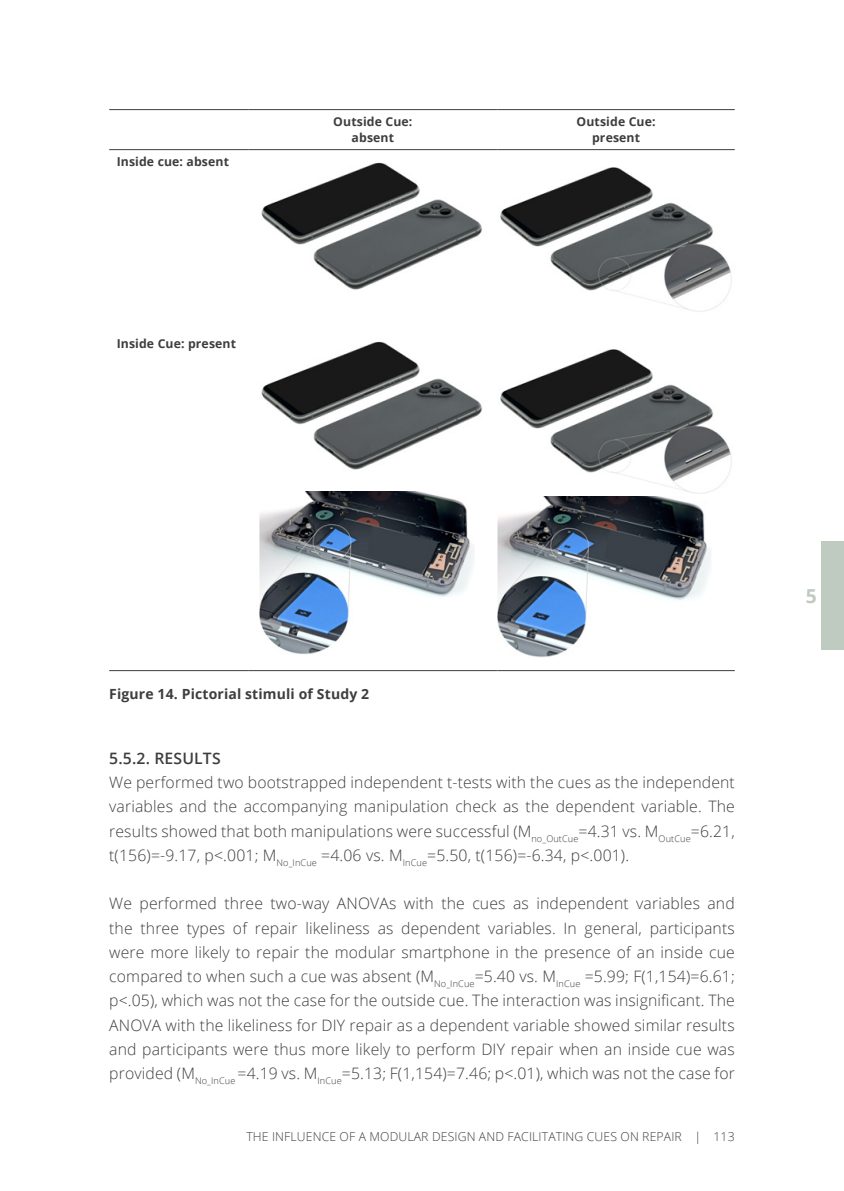
<style>
.page{position:relative;width:844px;height:1191px;background:#fff}
.page>*{position:absolute;margin:0;border:0;box-sizing:border-box;transform-origin:0 0}
.t1{font:700 19.25px "Open Sans";color:#bfcbc1}
.Standaard{font:300 15.75px/24.3px "Open Sans";letter-spacing:.01em;color:#3e3e3f;text-align:justify}
.Kop_2{font:600 15.75px "Open Sans";letter-spacing:.01em;color:#3e3e3f}
.PLATE_-_Caption_Figure_Table_Description{font:700 14px "Open Sans";letter-spacing:.01em;color:#3e3e3f}
.Standaard-2{font:700 12.25px "Open Sans";letter-spacing:.01em;color:#3e3e3f}
.t2{font:300 12.25px "Open Sans";letter-spacing:.01em;color:#3e3e3f}
</style>
<div class="page">
<div style="left:821px;top:541px;width:22px;height:108px;background:#bfcbc1"></div>
<hr style="left:109px;top:109px;width:139px;height:1px;background:#3e3e3f">
<hr style="left:248px;top:109px;width:249px;height:1px;background:#3e3e3f">
<hr style="left:497px;top:109px;width:237px;height:1px;background:#3e3e3f">
<hr style="left:109px;top:149px;width:139px;height:1px;background:#3e3e3f">
<hr style="left:248px;top:149px;width:249px;height:1px;background:#3e3e3f">
<hr style="left:497px;top:149px;width:237px;height:1px;background:#3e3e3f">
<hr style="left:109px;top:670px;width:139px;height:1px;background:#3e3e3f">
<hr style="left:248px;top:670px;width:249px;height:1px;background:#3e3e3f">
<hr style="left:497px;top:670px;width:237px;height:1px;background:#3e3e3f">
<img style="left:261px;top:162px;width:221px;height:128px">
<img style="left:500px;top:167px;width:232px;height:145px">
<img style="left:259px;top:491px;width:215px;height:164px">
<img style="left:261px;top:341px;width:221px;height:129px">
<img style="left:497px;top:496px;width:214px;height:161px">
<img style="left:500px;top:349px;width:232px;height:145px">
<p class="Standaard-2" style="left:117px;top:153px;width:114px">Inside cue: absent</p>
<p class="Standaard-2" style="left:117px;top:335px;width:121px">Inside Cue: present</p>
<p class="Standaard-2" style="left:333px;top:113px;width:81px">Outside Cue:</p>
<p class="Standaard-2" style="left:351px;top:129px;width:44px">absent</p>
<p class="Standaard-2" style="left:576px;top:113px;width:81px">Outside Cue:</p>
<p class="Standaard-2" style="left:592px;top:129px;width:49px">present</p>
<p class="PLATE_-_Caption_Figure_Table_Description" style="left:109px;top:684px;width:261px">Figure 14. Pictorial stimuli of Study 2</p>
<p class="Kop_2" style="left:109px;top:747px;width:113px">5.5.2. RESULTS</p>
<p class="Standaard" style="left:109px;top:769px;width:627px">We performed two bootstrapped independent t-tests with the cues as the independent variables and the accompanying manipulation check as the dependent variable. The results showed that both manipulations were successful (M<sub>no_OutCue</sub>=4.31 vs. M<sub>OutCue</sub>=6.21, t(156)=-9.17, p&lt;.001; M<sub>No_InCue</sub> =4.06 vs. M<sub>InCue</sub>=5.50, t(156)=-6.34, p&lt;.001).</p>
<p class="Standaard" style="left:109px;top:891px;width:627px">We performed three two-way ANOVAs with the cues as independent variables and the three types of repair likeliness as dependent variables. In general, participants were more likely to repair the modular smartphone in the presence of an inside cue compared to when such a cue was absent (M<sub>No_InCue</sub>=5.40 vs. M<sub>InCue</sub> =5.99; F(1,154)=6.61; p&lt;.05), which was not the case for the outside cue. The interaction was insignificant. The ANOVA with the likeliness for DIY repair as a dependent variable showed similar results and participants were thus more likely to perform DIY repair when an inside cue was provided (M<sub>No_InCue</sub> =4.19 vs. M<sub>InCue</sub>=5.13; F(1,154)=7.46; p&lt;.01), which was not the case for</p>
<p class="t2" style="left:246px;top:1128px;width:489px">THE INFLUENCE OF A MODULAR DESIGN AND FACILITATING CUES ON REPAIR | 113</p>
<p class="t1" style="left:805px;top:582px;width:12px">5</p>
</div>
